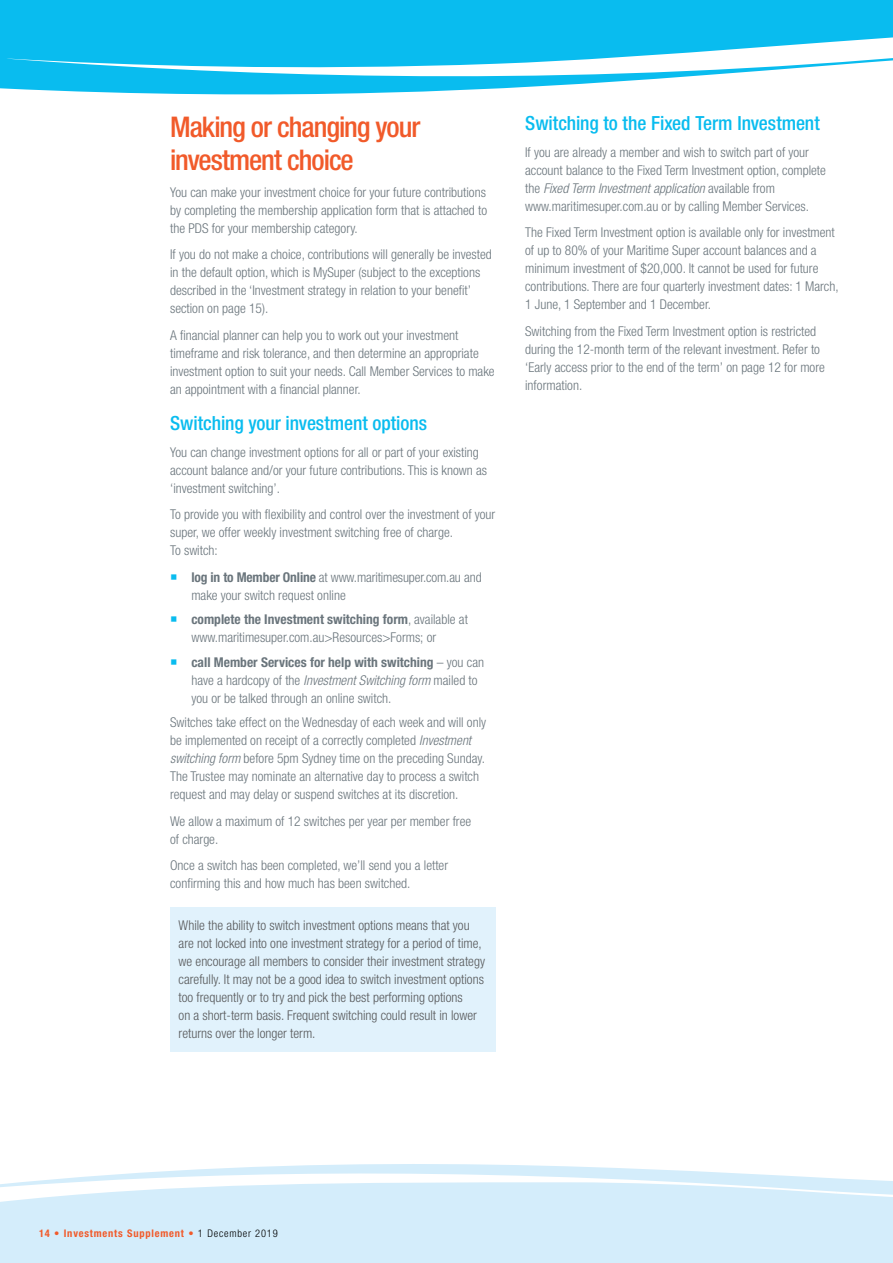
<style>
.page{position:relative;width:893px;height:1263px;background:#fff}
.page>*{position:absolute;margin:0;border:0;box-sizing:border-box;transform-origin:0 0}
.t1{font:500 condensed 28.5px/33px "Helvetica Neue";letter-spacing:-.035em;color:#f15a2a}
.t2{font:500 condensed 19.5px "Helvetica Neue";letter-spacing:-.005em;color:#09bcef}
.t3{font:300 condensed 13.5px/18px "Helvetica Neue";color:#6a757c}
.t4{font:300 condensed 13.5px/18px "Helvetica Neue";color:#58595b}
.t5{font:700 condensed 10.5px "Helvetica Neue";letter-spacing:.075em;color:#f15a2a}
.s1{font-weight:700}
.s2{font-style:italic}
.s3{font-weight:300;color:#000}
</style>
<div class="page">
<svg style="left:0;top:1164px;width:893px;height:99px;background:#daeffb"></svg>
<svg style="left:0;top:0;width:893px;height:95px;fill:#09bcef"></svg>
<div style="left:170px;top:907px;width:325px;height:144px;background:#e1f2fc"></div>
<h1 class="t1" style="left:170px;top:110px;width:252px">Making or changing your investment choice</h1>
<p class="t3" style="left:170px;top:183px;width:319px;text-align:justify">You can make your investment choice for your future contributions by completing the membership application form that is attached to the PDS for your membership category.</p>
<p class="t3" style="left:170px;top:245px;width:323px">If you do not make a choice, contributions will generally be invested in the default option, which is MySuper (subject to the exceptions described in the ‘Investment strategy in relation to your benefit’ section on page 15).</p>
<p class="t3" style="left:170px;top:326px;width:326px">A financial planner can help you to work out your investment timeframe and risk tolerance, and then determine an appropriate investment option to suit your needs. Call Member Services to make an appointment with a financial planner.</p>
<h2 class="t2" style="left:170px;top:412px;width:258px">Switching your investment options</h2>
<p class="t3" style="left:170px;top:443px;width:318px">You can change investment options for all or part of your existing account balance and/or your future contributions. This is known as ‘investment switching’.</p>
<p class="t3" style="left:170px;top:506px;width:327px">To provide you with flexibility and control over the investment of your super, we offer weekly investment switching free of charge.<br>To switch:</p>
<p class="t3" style="left:191px;top:568px;width:292px"><span class="s1">log in to Member Online</span> at www.maritimesuper.com.au and make your switch request online</p>
<p class="t3" style="left:191px;top:610px;width:278px"><span class="s1">complete the Investment switching form</span>, available at www.maritimesuper.com.au&gt;Resources&gt;Forms; or</p>
<p class="t3" style="left:191px;top:653px;width:294px"><span class="s1">call Member Services for help with switching</span> – you can have a hardcopy of the <span class="s2">Investment Switching form</span> mailed to you or be talked through an online switch.</p>
<p class="t3" style="left:170px;top:713px;width:318px">Switches take effect on the Wednesday of each week and will only be implemented on receipt of a correctly completed <span class="s2">Investment switching form</span> before 5pm Sydney time on the preceding Sunday.<br>The Trustee may nominate an alternative day to process a switch request and may delay or suspend switches at its discretion.</p>
<p class="t3" style="left:170px;top:812px;width:303px">We allow a maximum of 12 switches per year per member free of charge.</p>
<p class="t3" style="left:170px;top:856px;width:280px">Once a switch has been completed, we’ll send you a letter confirming this and how much has been switched.</p>
<p class="t4" style="left:179px;top:916px;width:308px">While the ability to switch investment options means that you are not locked into one investment strategy for a period of time, we encourage all members to consider their investment strategy carefully. It may not be a good idea to switch investment options too frequently or to try and pick the best performing options<br>on a short-term basis. Frequent switching could result in lower returns over the longer term.</p>
<h2 class="t2" style="left:525px;top:112px;width:296px">Switching to the Fixed Term Investment</h2>
<p class="t3" style="left:525px;top:143px;width:302px">If you are already a member and wish to switch part of your account balance to the Fixed Term Investment option, complete the <span class="s2">Fixed Term Investment application</span> available from www.maritimesuper.com.au or by calling Member Services.</p>
<p class="t3" style="left:525px;top:223px;width:315px">The Fixed Term Investment option is available only for investment of up to 80% of your Maritime Super account balances and a minimum investment of $20,000. It cannot be used for future contributions. There are four quarterly investment dates: 1 March, 1 June, 1 September and 1 December.</p>
<p class="t3" style="left:525px;top:322px;width:301px">Switching from the Fixed Term Investment option is restricted during the 12-month term of the relevant investment. Refer to ‘Early access prior to the end of the term’ on page 12 for more information.</p>
<p class="t5" style="left:39px;top:1227px;width:240px">14 • Investments Supplement • <span class="s3">1 December 2019</span></p>
</div>
